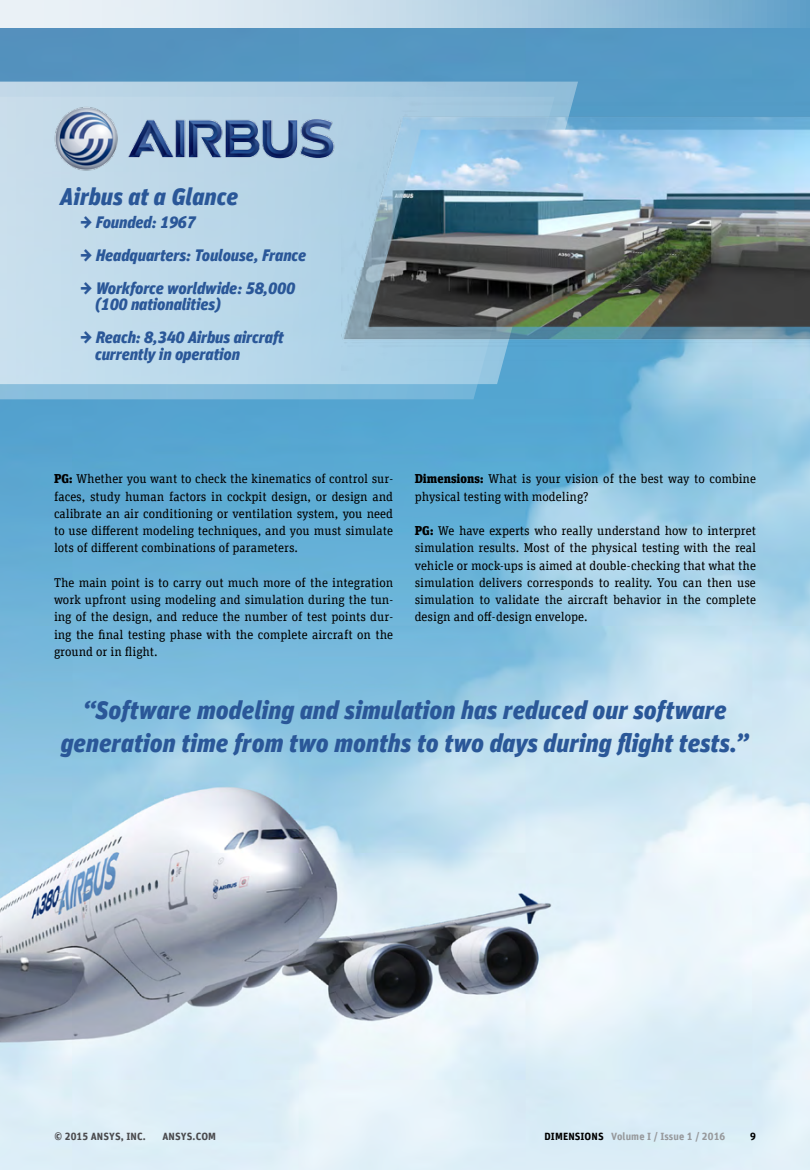
<style>
.page{position:relative;width:810px;height:1170px;background:#fff}
.page>*{position:absolute;margin:0;border:0;box-sizing:border-box;transform-origin:0 0}
.t1{font:italic 900 25.5px/33px "Unit Offc Pro";color:#2a5798;text-align:center}
.t2{font:italic 900 24px "Unit Offc Pro";color:#2a5798}
.t3{font:italic 900 16.5px/16.5px "Unit Offc Pro";letter-spacing:-.01em;color:#2a5798}
.t4{font:12.75px/17.2px "Unit Slab Offc Pro";color:#000;text-align:justify}
.t5{font:700 10.5px "Unit Offc Pro";letter-spacing:.01em;color:#97999c}
.t6{font:700 10.5px "Unit Offc Pro";letter-spacing:.01em;color:#4a4a4d}
.t7{font:700 10.5px "Unit Offc Pro";color:#000}
.s1{font-weight:900}
.s2{color:#000}
</style>
<div class="page">
<img style="left:0;top:28px;width:810px;height:1141px">
<svg style="left:0;top:0;width:810px;height:28px;background:#bad4e6"></svg>
<svg style="left:0;top:384px;width:555px;height:15px;background:#7ab8d9"></svg>
<svg style="left:0;top:82px;width:578px;height:302px;background:#bbd7e9"></svg>
<img style="left:52px;top:104px;width:284px;height:68px">
<img style="left:341px;top:40px;width:469px;height:330px">
<h2 class="t2" style="left:60px;top:178px;width:179px">Airbus at a Glance</h2>
<p class="t3" style="left:81px;top:212px;width:117px">→ Founded: 1967</p>
<p class="t3" style="left:81px;top:245px;width:227px">→ Headquarters: Toulouse, France</p>
<p class="t3" style="left:95px;top:278px;width:202px;text-indent:-15px">→ Workforce worldwide: 58,000 (100 nationalities)</p>
<p class="t3" style="left:95px;top:328px;width:190px;text-indent:-15px">→ Reach: 8,340 Airbus aircraft currently in operation</p>
<p class="t4" style="left:54px;top:470px;width:341px"><span class="s1">PG:</span> Whether you want to check the kinematics of control sur&shy;faces, study human factors in cockpit design, or design and calibrate an air conditioning or ventilation system, you need to use different modeling techniques, and you must simulate lots of different combinations of parameters.</p>
<p class="t4" style="left:54px;top:573px;width:341px">The main point is to carry out much more of the integration work upfront using modeling and simulation during the tun&shy;ing of the design, and reduce the number of test points dur&shy;ing the final testing phase with the complete aircraft on the ground or in flight.</p>
<p class="t4" style="left:415px;top:470px;width:343px"><span class="s1">Dimensions:</span> What is your vision of the best way to combine physical testing with modeling?</p>
<p class="t4" style="left:415px;top:521px;width:343px"><span class="s1">PG:</span> We have experts who really understand how to interpret simulation results. Most of the physical testing with the real vehicle or mock-ups is aimed at double-checking that what the simulation delivers corresponds to reality. You can then use simulation to validate the aircraft behavior in the complete design and off-design envelope.</p>
<h1 class="t1" style="left:61px;top:691px;width:689px">“Software modeling and simulation has reduced our software generation time from two months to two days during flight tests.”</h1>
<p class="t6" style="left:54px;top:1128px;width:93px">© 2015 ANSYS, INC.</p>
<p class="t6" style="left:163px;top:1128px;width:55px">ANSYS.COM</p>
<p class="t5" style="left:545px;top:1128px;width:182px"><span class="s2">DIMENSIONS</span> Volume I / Issue 1 / 2016</p>
<p class="t7" style="left:750px;top:1128px;width:7px">9</p>
</div>
